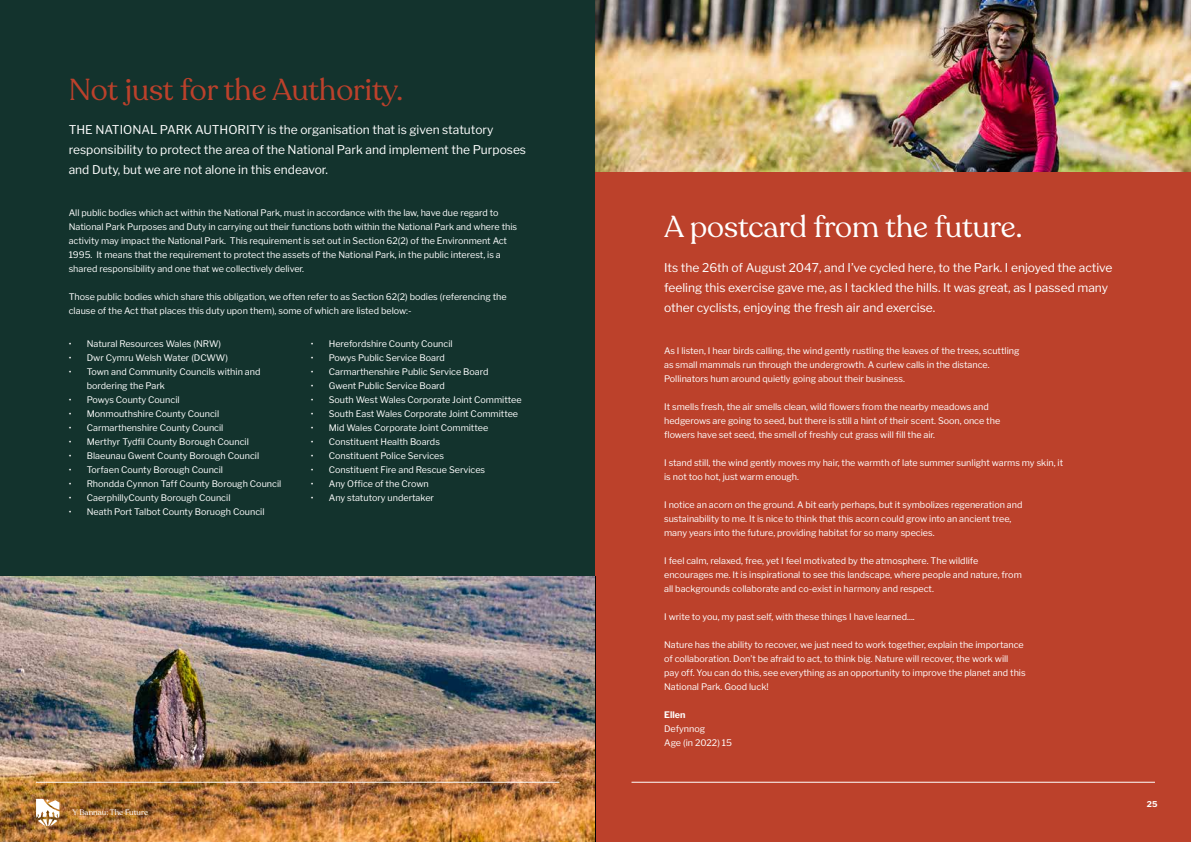
<style>
.page{position:relative;width:1191px;height:842px;background:#fff}
.page>*{position:absolute;margin:0;border:0;box-sizing:border-box;transform-origin:0 0}
.t1{font:30px "Recoleta";color:#bc412b}
.t2{font:30px "Recoleta";color:#fff}
.t3{font:12px/20px "Libre Franklin";color:#fff}
.t4{font:9px/14px "Libre Franklin";color:#fff}
.t5{font:700 9px "Libre Franklin";color:#fff}
.t6{font:8px "Recoleta";color:#fff}
.t7{font:700 8px "Libre Franklin";color:#fff}
</style>
<div class="page">
<div style="left:0;top:0;width:595px;height:842px;background:#13332d"></div>
<div style="left:595px;top:0;width:596px;height:842px;background:#bc412b"></div>
<img style="left:595px;top:0;width:596px;height:171px">
<img style="left:0;top:576px;width:595px;height:266px">
<hr style="left:36px;top:782px;width:523px;height:1px;background:#fff">
<hr style="left:631px;top:782px;width:524px;height:1px;background:#fff">
<svg style="left:36px;top:799px;width:23px;height:27px"></svg>
<h1 class="t1" style="left:69px;top:71px;width:336px">Not just for the Authority.</h1>
<h2 class="t3" style="left:69px;top:119px;width:459px">THE NATIONAL PARK AUTHORITY is the organisation that is given statutory responsibility to protect the area of the National Park and implement the Purposes and Duty, but we are not alone in this endeavor.</h2>
<p class="t4" style="left:69px;top:205px;width:450px">All public bodies which act within the National Park, must in accordance with the law, have due regard to National Park Purposes and Duty in carrying out their functions both within the National Park and where this activity may impact the National Park. This requirement is set out in Section 62(2) of the Environment Act 1995. It means that the requirement to protect the assets of the National Park, in the public interest, is a shared responsibility and one that we collectively deliver.</p>
<p class="t4" style="left:69px;top:289px;width:439px">Those public bodies which share this obligation, we often refer to as Section 62(2) bodies (referencing the clause of the Act that places this duty upon them), some of which are listed below:-</p>
<p class="t4" style="left:311px;top:336px;width:143px">• Herefordshire County Council</p>
<p class="t4" style="left:311px;top:350px;width:135px">• Powys Public Service Board</p>
<p class="t4" style="left:311px;top:364px;width:179px">• Carmarthenshire Public Service Board</p>
<p class="t4" style="left:311px;top:378px;width:136px">• Gwent Public Service Board</p>
<p class="t4" style="left:311px;top:392px;width:212px">• South West Wales Corporate Joint Committee</p>
<p class="t4" style="left:311px;top:406px;width:209px">• South East Wales Corporate Joint Committee</p>
<p class="t4" style="left:311px;top:420px;width:179px">• Mid Wales Corporate Joint Committee</p>
<p class="t4" style="left:311px;top:434px;width:131px">• Constituent Health Boards</p>
<p class="t4" style="left:311px;top:448px;width:135px">• Constituent Police Services</p>
<p class="t4" style="left:311px;top:462px;width:176px">• Constituent Fire and Rescue Services</p>
<p class="t4" style="left:311px;top:476px;width:120px">• Any Office of the Crown</p>
<p class="t4" style="left:311px;top:490px;width:125px">• Any statutory undertaker</p>
<p class="t4" style="left:69px;top:336px;width:154px">• Natural Resources Wales (NRW)</p>
<p class="t4" style="left:69px;top:350px;width:161px">• Dwr Cymru Welsh Water (DCWW)</p>
<p class="t4" style="left:87px;top:364px;width:175px;text-indent:-18px">• Town and Community Councils within and bordering the Park</p>
<p class="t4" style="left:69px;top:392px;width:112px">• Powys County Council</p>
<p class="t4" style="left:69px;top:406px;width:152px">• Monmouthshire County Council</p>
<p class="t4" style="left:69px;top:420px;width:156px">• Carmarthenshire County Council</p>
<p class="t4" style="left:69px;top:434px;width:182px">• Merthyr Tydfil County Borough Council</p>
<p class="t4" style="left:69px;top:448px;width:192px">• Blaeunau Gwent County Borough Council</p>
<p class="t4" style="left:69px;top:462px;width:156px">• Torfaen County Borough Council</p>
<p class="t4" style="left:69px;top:476px;width:214px">• Rhondda Cynnon Taff County Borough Council</p>
<p class="t4" style="left:69px;top:490px;width:163px">• CaerphillyCounty Borough Council</p>
<p class="t4" style="left:69px;top:504px;width:197px">• Neath Port Talbot County Boruogh Council</p>
<p class="t6" style="left:73px;top:807px;width:77px">Y Bannau: The Future</p>
<h1 class="t2" style="left:664px;top:208px;width:360px">A postcard from the future.</h1>
<h2 class="t3" style="left:664px;top:256px;width:450px">Its the 26th of August 2047, and I’ve cycled here, to the Park. I enjoyed the active feeling this exercise gave me, as I tackled the hills. It was great, as I passed many other cyclists, enjoying the fresh air and exercise.</h2>
<p class="t4" style="left:664px;top:343px;width:357px">As I listen, I hear birds calling, the wind gently rustling the leaves of the trees, scuttling as small mammals run through the undergrowth. A curlew calls in the distance.<br>Pollinators hum around quietly going about their business.</p>
<p class="t4" style="left:664px;top:399px;width:338px">It smells fresh, the air smells clean, wild flowers from the nearby meadows and hedgerows are going to seed, but there is still a hint of their scent. Soon, once the flowers have set seed, the smell of freshly cut grass will fill the air.</p>
<p class="t4" style="left:664px;top:455px;width:400px">I stand still, the wind gently moves my hair, the warmth of late summer sunlight warms my skin, it is not too hot, just warm enough.</p>
<p class="t4" style="left:664px;top:497px;width:360px">I notice an acorn on the ground. A bit early perhaps, but it symbolizes regeneration and sustainability to me. It is nice to think that this acorn could grow into an ancient tree, many years into the future, providing habitat for so many species.</p>
<p class="t4" style="left:664px;top:553px;width:359px">I feel calm, relaxed, free, yet I feel motivated by the atmosphere. The wildlife encourages me. It is inspirational to see this landscape, where people and nature, from all backgrounds collaborate and co-exist in harmony and respect.</p>
<p class="t4" style="left:664px;top:609px;width:252px">I write to you, my past self, with these things I have learned....</p>
<p class="t4" style="left:664px;top:637px;width:363px">Nature has the ability to recover, we just need to work together, explain the importance of collaboration. Don’t be afraid to act, to think big. Nature will recover, the work will<br>pay off. You can do this, see everything as an opportunity to improve the planet and this National Park. Good luck!</p>
<p class="t5" style="left:664px;top:707px;width:23px">Ellen</p>
<p class="t4" style="left:664px;top:721px;width:69px">Defynnog<br>Age (in 2022) 15</p>
<p class="t7" style="left:1146px;top:797px;width:12px">25</p>
</div>
